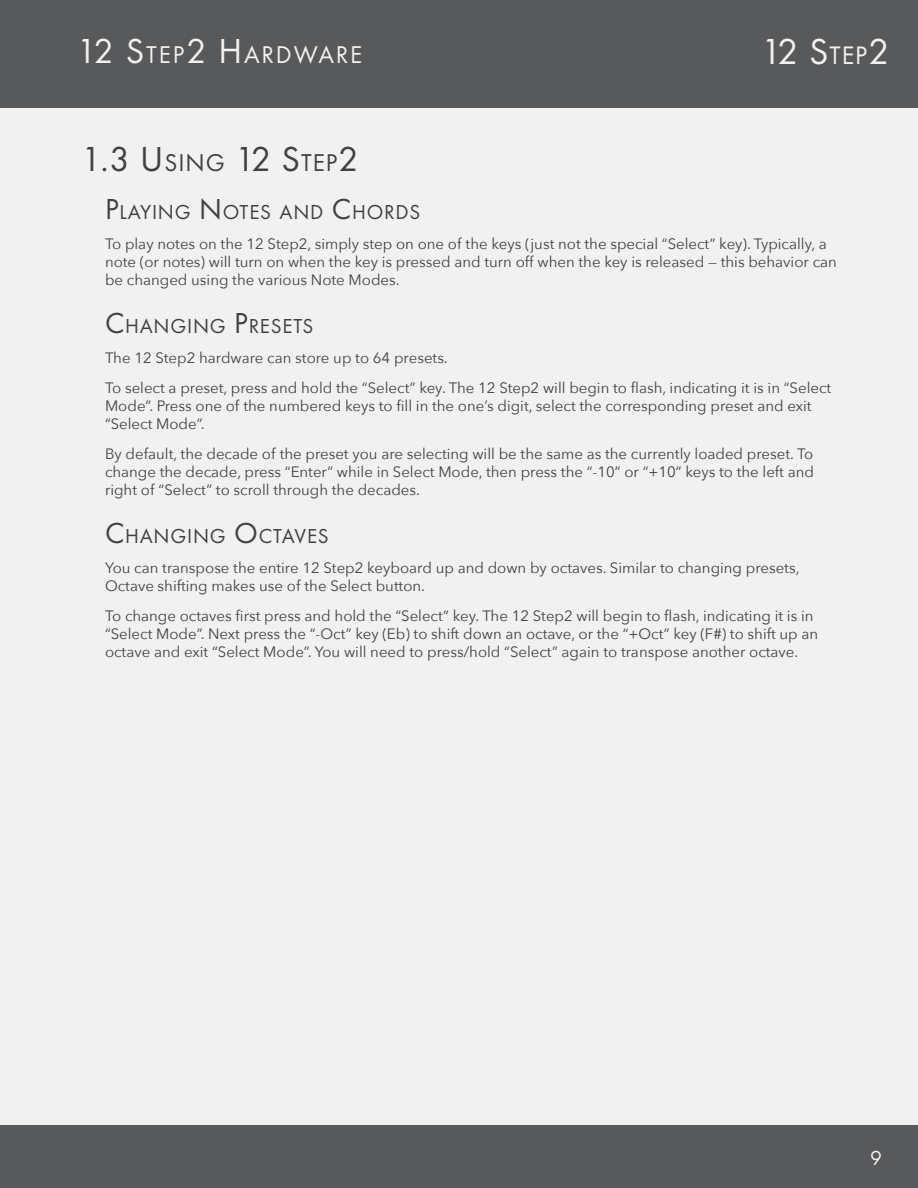
<style>
.page{position:relative;width:918px;height:1188px;background:#f1f1f2}
.page>*{position:absolute;margin:0;border:0;box-sizing:border-box;transform-origin:0 0}
.t1{font:37.5px "Futura PT";color:#f1f1f2}
.t2{font:36px "Futura PT";color:#414042}
.t3{font:25.2px "Futura PT";letter-spacing:.07em;color:#f1f1f2}
.t4{font:21px "Futura PT";letter-spacing:.035em;color:#414042}
.t5{font:21px "Futura PT";color:#f1f1f2}
.t6{font:15px/18px "Avenir Next";color:#414042}
.s1{font-size:36px}
.s2{font-size:26.25px}
.s3{font-size:25.2px}
.s4{font-size:30px}
</style>
<div class="page">
<div style="left:0;top:0;width:918px;height:108px;background:#58595b"></div>
<div style="left:0;top:1125px;width:918px;height:63px;background:#58595b"></div>
<h3 class="t3" style="left:76px;top:40px;width:287px"><span class="s1">12 S</span>TEP<span class="s1">2 H</span> ARDWARE</h3>
<h1 class="t1" style="left:761px;top:30px;width:130px">12 S<span class="s2">TEP</span>2</h1>
<h2 class="t2" style="left:81px;top:138px;width:279px">1.3 U<span class="s3">SING</span> 12 S<span class="s3">TEP</span>2</h2>
<h3 class="t4" style="left:105px;top:200px;width:315px"><span class="s4">P</span>LAYING <span class="s4">N</span> OTES AND <span class="s4">C</span>HORDS</h3>
<p class="t6" style="left:105px;top:235px;width:733px">To play notes on the 12 Step2, simply step on one of the keys (just not the special “Select” key). Typically, a note (or notes) will turn on when the key is pressed and turn off when the key is released — this behavior can be changed using the various Note Modes.</p>
<h3 class="t4" style="left:105px;top:314px;width:208px"><span class="s4">C</span>HANGING <span class="s4">P</span>RESETS</h3>
<p class="t6" style="left:105px;top:343px;width:728px;line-height:30px">The 12 Step2 hardware can store up to 64 presets.<br>To select a preset, press and hold the “Select” key. The 12 Step2 will begin to flash, indicating it is in “Select</p>
<p class="t6" style="left:105px;top:397px;width:708px">Mode”. Press one of the numbered keys to fill in the one’s digit, select the corresponding preset and exit “Select Mode”.</p>
<p class="t6" style="left:105px;top:445px;width:711px;text-align:justify">By default, the decade of the preset you are selecting will be the same as the currently loaded preset. To change the decade, press “Enter” while in Select Mode, then press the “-10” or “+10” keys to the left and right of “Select” to scroll through the decades.</p>
<h3 class="t4" style="left:105px;top:524px;width:223px"><span class="s4">C</span>HANGING <span class="s4">O</span>CTAVES</h3>
<p class="t6" style="left:105px;top:559px;width:696px">You can transpose the entire 12 Step2 keyboard up and down by octaves. Similar to changing presets,<br>Octave shifting makes use of the Select button.</p>
<p class="t6" style="left:105px;top:607px;width:715px">To change octaves first press and hold the “Select” key. The 12 Step2 will begin to flash, indicating it is in “Select Mode”. Next press the “-Oct” key (Eb) to shift down an octave, or the “+Oct” key (F#) to shift up an octave and exit “Select Mode”. You will need to press/hold “Select” again to transpose another octave.</p>
<h3 class="t5" style="left:870px;top:1145px;width:13px">9</h3>
</div>
